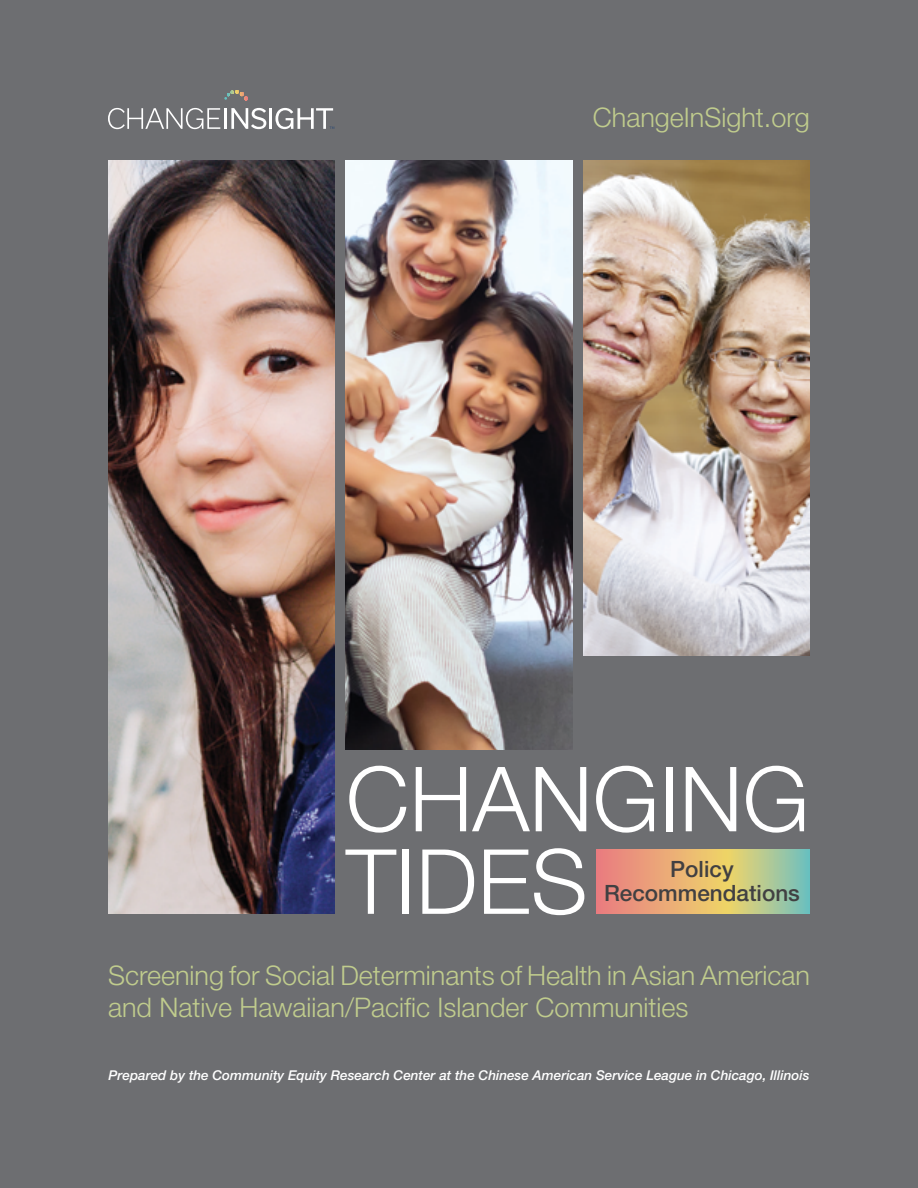
<style>
.page{position:relative;width:918px;height:1188px;background:#6d6e71}
.page>*{position:absolute;margin:0;border:0;box-sizing:border-box;transform-origin:0 0}
.t1{font:300 90px/82.5px "Helvetica Neue LT Std";color:#fff}
.t2{font:300 27px/32.4px "Helvetica Neue LT Std";color:#c0cc8d}
.t3{font:500 22.5px/24px "Helvetica Neue LT Std";color:#414042;text-align:center}
.t4{font:italic 500 13.5px "Helvetica Neue LT Std";color:#fff}
</style>
<div class="page">
<svg style="left:224px;top:93px;width:4px;height:7px"></svg>
<svg style="left:236px;top:90px;width:12px;height:11px"></svg>
<svg style="left:108px;top:108px;width:112px;height:21px"></svg>
<hr style="left:224px;top:108px;width:3px;height:21px;background:#fff">
<svg style="left:231px;top:108px;width:35px;height:21px"></svg>
<hr style="left:269px;top:108px;width:3px;height:21px;background:#fff">
<svg style="left:275px;top:108px;width:59px;height:21px"></svg>
<img style="left:108px;top:160px;width:226px;height:754px">
<img style="left:584px;top:160px;width:226px;height:495px">
<img style="left:346px;top:160px;width:226px;height:590px">
<svg style="left:596px;top:849px;width:214px;height:65px;background:#d4b482"></svg>
<p class="t2" style="left:593px;top:101px;width:219px">ChangeInSight.org</p>
<h1 class="t1" style="left:346px;top:756px;width:465px">CHANGING<br>TIDES</h1>
<p class="t3" style="left:604px;top:857px;width:197px">Policy<br>Recommendations</p>
<p class="t2" style="left:108px;top:959px;width:704px">Screening for Social Determinants of Health in Asian American and Native Hawaiian/Pacific Islander Communities</p>
<p class="t4" style="left:109px;top:1067px;width:702px">Prepared by the Community Equity Research Center at the Chinese American Service League in Chicago, Illinois</p>
</div>
